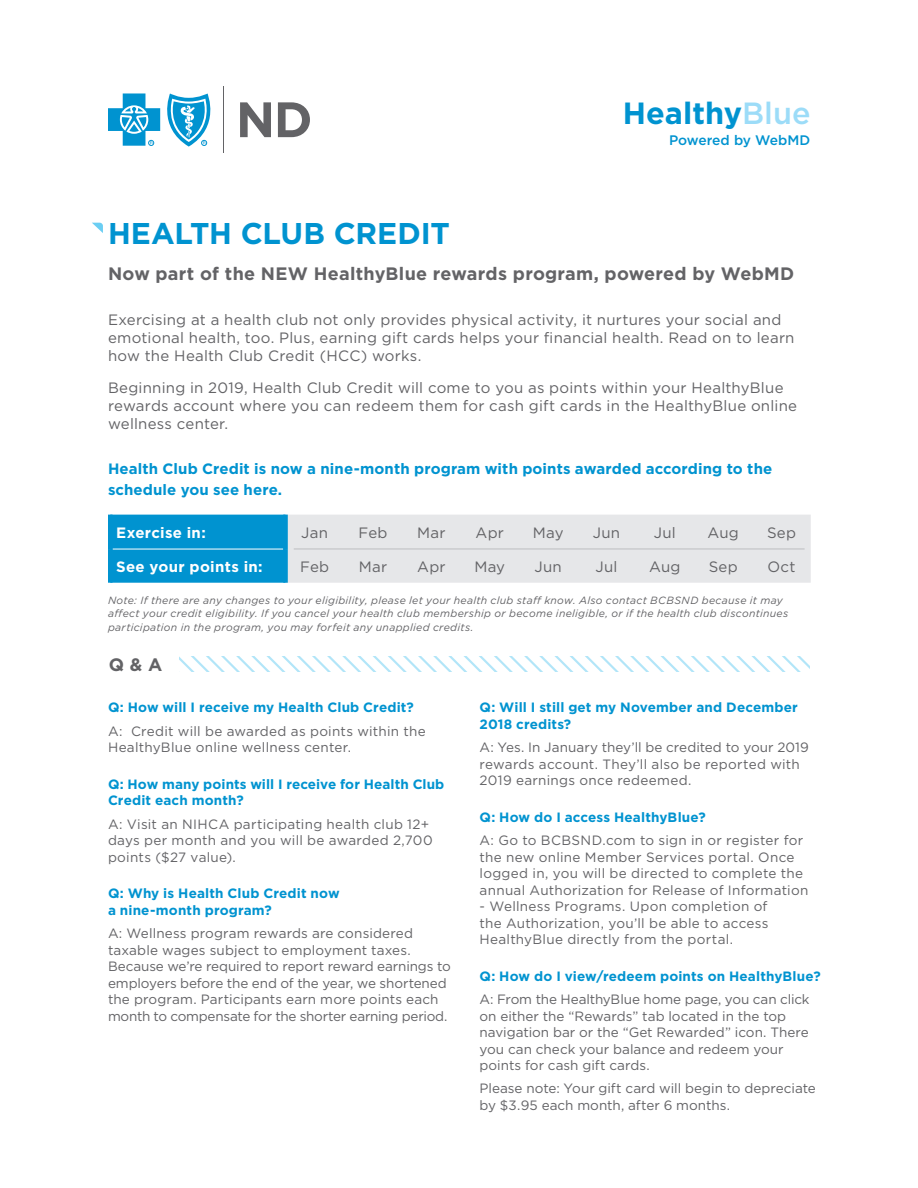
<style>
.page{position:relative;width:918px;height:1188px;background:#fff}
.page>*{position:absolute;margin:0;border:0;box-sizing:border-box;transform-origin:0 0}
.t1{font:700 30.6px "Gotham";color:#0093d0}
.Bullets{font:700 30px "Gotham";letter-spacing:-.01em;color:#0093d0}
.Bullets-2{font:700 18px "Gotham";letter-spacing:.015em;color:#636366}
.Bullets-3{font:15px/18px "Gotham";letter-spacing:.015em;color:#636366}
.Bullets-4{font:700 15px/21.6px "Gotham";letter-spacing:.005em;color:#0093d0}
.Bullets-5{font:700 15px "Gotham";letter-spacing:.02em;color:#fff}
.t2{font:500 13.8px "Gotham";letter-spacing:-.005em;color:#0093d0}
.Bullets-6{font:13.5px/16.5px "Gotham";letter-spacing:.01em;color:#636366}
.Bullets-7{font:700 13.5px/16.5px "Gotham";letter-spacing:.01em;color:#0093d0}
.Bullets-8{font:italic 10.5px/13.5px "Gotham";letter-spacing:.03em;color:#636366}
.s1{font-weight:500;color:#9cdcf8}
</style>
<div class="page">
<svg style="left:112px;top:515px;width:699px;height:68px;background:#add2e2"></svg>
<hr style="left:112px;top:549px;width:171px;height:1px;background:#fff">
<hr style="left:108px;top:515px;width:4px;height:34px;background:#0093d0">
<div style="left:283px;top:515px;width:5px;height:34px;background:#0093d0"></div>
<hr style="left:108px;top:549px;width:4px;height:34px;background:#0093d0">
<div style="left:283px;top:549px;width:5px;height:34px;background:#0093d0"></div>
<svg style="left:92px;top:223px;width:11px;height:10px"></svg>
<hr style="left:294px;top:549px;width:511px;height:1px;background:#bcbdc0">
<svg style="left:180px;top:657px;width:630px;height:15px"></svg>
<svg style="left:240px;top:102px;width:31px;height:35px"></svg>
<svg style="left:278px;top:102px;width:32px;height:35px"></svg>
<hr style="left:223px;top:86px;width:1px;height:67px;background:#636366">
<svg style="left:108px;top:93px;width:103px;height:54px"></svg>
<p class="t1" style="left:623px;top:93px;width:189px">Healthy<span class="s1">Blue</span></p>
<p class="t2" style="left:669px;top:131px;width:143px">Powered by WebMD</p>
<p class="Bullets" style="left:108px;top:213px;width:343px">HEALTH CLUB CREDIT</p>
<p class="Bullets-2" style="left:108px;top:262px;width:688px">Now part of the NEW HealthyBlue rewards program, powered by WebMD</p>
<p class="Bullets-3" style="left:108px;top:310px;width:688px">Exercising at a health club not only provides physical activity, it nurtures your social and emotional health, too. Plus, earning gift cards helps your financial health. Read on to learn how the Health Club Credit (HCC) works.</p>
<p class="Bullets-3" style="left:108px;top:378px;width:691px">Beginning in 2019, Health Club Credit will come to you as points within your HealthyBlue rewards account where you can redeem them for cash gift cards in the HealthyBlue online wellness center.</p>
<p class="Bullets-4" style="left:108px;top:457px;width:666px">Health Club Credit is now a nine-month program with points awarded according to the schedule you see here.</p>
<p class="Bullets-5" style="left:116px;top:523px;width:91px">Exercise in:</p>
<p class="Bullets-3" style="left:301px;top:523px;width:28px">Jan</p>
<p class="Bullets-3" style="left:359px;top:523px;width:31px">Feb</p>
<p class="Bullets-3" style="left:417px;top:523px;width:30px">Mar</p>
<p class="Bullets-3" style="left:476px;top:523px;width:30px">Apr</p>
<p class="Bullets-3" style="left:533px;top:523px;width:32px">May</p>
<p class="Bullets-3" style="left:593px;top:523px;width:29px">Jun</p>
<p class="Bullets-3" style="left:654px;top:523px;width:24px">Jul</p>
<p class="Bullets-3" style="left:708px;top:523px;width:33px">Aug</p>
<p class="Bullets-3" style="left:767px;top:523px;width:31px">Sep</p>
<p class="Bullets-5" style="left:116px;top:557px;width:148px">See your points in:</p>
<p class="Bullets-3" style="left:300px;top:557px;width:31px">Feb</p>
<p class="Bullets-3" style="left:359px;top:557px;width:30px">Mar</p>
<p class="Bullets-3" style="left:417px;top:557px;width:30px">Apr</p>
<p class="Bullets-3" style="left:474px;top:557px;width:32px">May</p>
<p class="Bullets-3" style="left:534px;top:557px;width:29px">Jun</p>
<p class="Bullets-3" style="left:595px;top:557px;width:24px">Jul</p>
<p class="Bullets-3" style="left:649px;top:557px;width:33px">Aug</p>
<p class="Bullets-3" style="left:709px;top:557px;width:31px">Sep</p>
<p class="Bullets-3" style="left:768px;top:557px;width:30px">Oct</p>
<p class="Bullets-8" style="left:108px;top:593px;width:682px">Note: If there are any changes to your eligibility, please let your health club staff know. Also contact BCBSND because it may affect your credit eligibility. If you cancel your health club membership or become ineligible, or if the health club discontinues participation in the program, you may forfeit any unapplied credits.</p>
<p class="Bullets-2" style="left:109px;top:652px;width:55px">Q &amp; A</p>
<p class="Bullets-7" style="left:108px;top:699px;width:307px">Q: How will I receive my Health Club Credit?</p>
<p class="Bullets-6" style="left:108px;top:722px;width:319px">A: Credit will be awarded as points within the<br>HealthyBlue online wellness center.</p>
<p class="Bullets-7" style="left:108px;top:776px;width:338px">Q: How many points will I receive for Health Club<br>Credit each month?</p>
<p class="Bullets-6" style="left:108px;top:815px;width:326px">A: Visit an NIHCA participating health club 12+ days per month and you will be awarded 2,700 points ($27 value).</p>
<p class="Bullets-7" style="left:108px;top:885px;width:233px">Q: Why is Health Club Credit now a nine-month program?</p>
<p class="Bullets-6" style="left:108px;top:925px;width:344px">A: Wellness program rewards are considered taxable wages subject to employment taxes.<br>Because we’re required to report reward earnings to employers before the end of the year, we shortened the program. Participants earn more points each month to compensate for the shorter earning period.</p>
<p class="Bullets-7" style="left:480px;top:699px;width:320px">Q: Will I still get my November and December<br>2018 credits?</p>
<p class="Bullets-6" style="left:480px;top:739px;width:331px">A: Yes. In January they’ll be credited to your 2019 rewards account. They’ll also be reported with<br>2019 earnings once redeemed.</p>
<p class="Bullets-7" style="left:480px;top:809px;width:228px">Q: How do I access HealthyBlue?</p>
<p class="Bullets-6" style="left:480px;top:832px;width:330px">A: Go to BCBSND.com to sign in or register for the new online Member Services portal. Once logged in, you will be directed to complete the annual Authorization for Release of Information</p>
<p class="Bullets-6" style="left:480px;top:898px;width:291px;text-align:justify">- Wellness Programs. Upon completion of the Authorization, you’ll be able to access HealthyBlue directly from the portal.</p>
<p class="Bullets-7" style="left:480px;top:968px;width:343px">Q: How do I view/redeem points on HealthyBlue?</p>
<p class="Bullets-6" style="left:480px;top:991px;width:332px">A: From the HealthyBlue home page, you can click on either the “Rewards” tab located in the top navigation bar or the “Get Rewarded” icon. There you can check your balance and redeem your points for cash gift cards.</p>
<p class="Bullets-6" style="left:480px;top:1080px;width:338px">Please note: Your gift card will begin to depreciate by $3.95 each month, after 6 months.</p>
</div>
